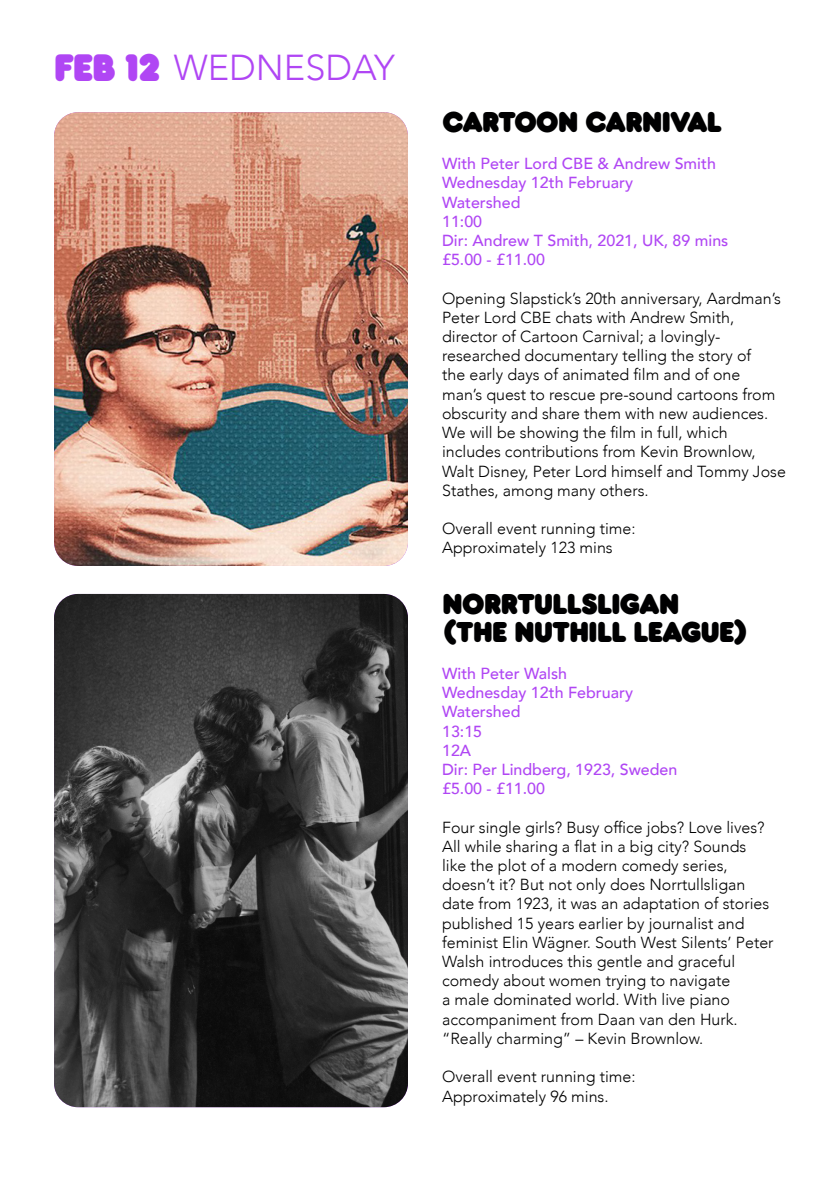
<style>
.page{position:relative;width:840px;height:1191px;background:#fff}
.page>*{position:absolute;margin:0;border:0;box-sizing:border-box;transform-origin:0 0}
.t1{font:40px "Frankfurter Std";color:#b046f4}
.t2{font:300 36px "Avenir";color:#b046f4}
.t3{font:30px "Frankfurter Std";letter-spacing:-.04em;color:#000001}
.t4{font:300 16px/19.2px "Avenir";color:#000001}
.t5{font:500 16px "Avenir";color:#b046f4}
</style>
<div class="page">
<img style="left:54px;top:112px;width:354px;height:454px">
<img style="left:54px;top:594px;width:354px;height:513px">
<p class="t1" style="left:54px;top:43px;width:108px">FEB 12</p>
<p class="t2" style="left:174px;top:46px;width:222px">WEDNESDAY</p>
<p class="t3" style="left:442px;top:104px;width:281px">CARTOON CARNIVAL</p>
<p class="t5" style="left:442px;top:150px;width:275px">With Peter Lord CBE &amp; Andrew Smith</p>
<p class="t5" style="left:442px;top:169px;width:192px">Wednesday 12th February</p>
<p class="t5" style="left:442px;top:188px;width:80px">Watershed</p>
<p class="t5" style="left:442px;top:207px;width:42px">11:00</p>
<p class="t5" style="left:442px;top:227px;width:287px">Dir: Andrew T Smith, 2021, UK, 89 mins</p>
<p class="t5" style="left:442px;top:246px;width:104px">£5.00 - £11.00</p>
<p class="t4" style="left:442px;top:288px;width:345px">Opening Slapstick’s 20th anniversary, Aardman’s Peter Lord CBE chats with Andrew Smith, director of Cartoon Carnival; a lovingly&shy;researched documentary telling the story of<br>the early days of animated film and of one<br>man’s quest to rescue pre-sound cartoons from obscurity and share them with new audiences.<br>We will be showing the film in full, which includes contributions from Kevin Brownlow, Walt Disney, Peter Lord himself and Tommy Jose Stathes, among many others.</p>
<p class="t4" style="left:442px;top:519px;width:195px">Overall event running time:</p>
<p class="t4" style="left:442px;top:538px;width:172px">Approximately 123 mins</p>
<p class="t3" style="left:442px;top:586px;width:239px">NORRTULLSLIGAN</p>
<p class="t3" style="left:442px;top:614px;width:308px">(THE NUTHILL LEAGUE)</p>
<p class="t5" style="left:442px;top:659px;width:126px">With Peter Walsh</p>
<p class="t5" style="left:442px;top:678px;width:192px">Wednesday 12th February</p>
<p class="t5" style="left:442px;top:698px;width:80px">Watershed</p>
<p class="t5" style="left:442px;top:717px;width:42px">13:15</p>
<p class="t5" style="left:442px;top:736px;width:31px">12A</p>
<p class="t5" style="left:442px;top:755px;width:237px">Dir: Per Lindberg, 1923, Sweden</p>
<p class="t5" style="left:442px;top:774px;width:104px">£5.00 - £11.00</p>
<p class="t4" style="left:442px;top:817px;width:333px">Four single girls? Busy office jobs? Love lives?<br>All while sharing a flat in a big city? Sounds like the plot of a modern comedy series, doesn’t it? But not only does Norrtullsligan date from 1923, it was an adaptation of stories published 15 years earlier by journalist and feminist Elin Wägner. South West Silents’ Peter Walsh introduces this gentle and graceful comedy about women trying to navigate<br>a male dominated world. With live piano accompaniment from Daan van den Hurk. “Really charming” – Kevin Brownlow.</p>
<p class="t4" style="left:442px;top:1067px;width:195px">Overall event running time:</p>
<p class="t4" style="left:442px;top:1086px;width:168px">Approximately 96 mins.</p>
</div>
